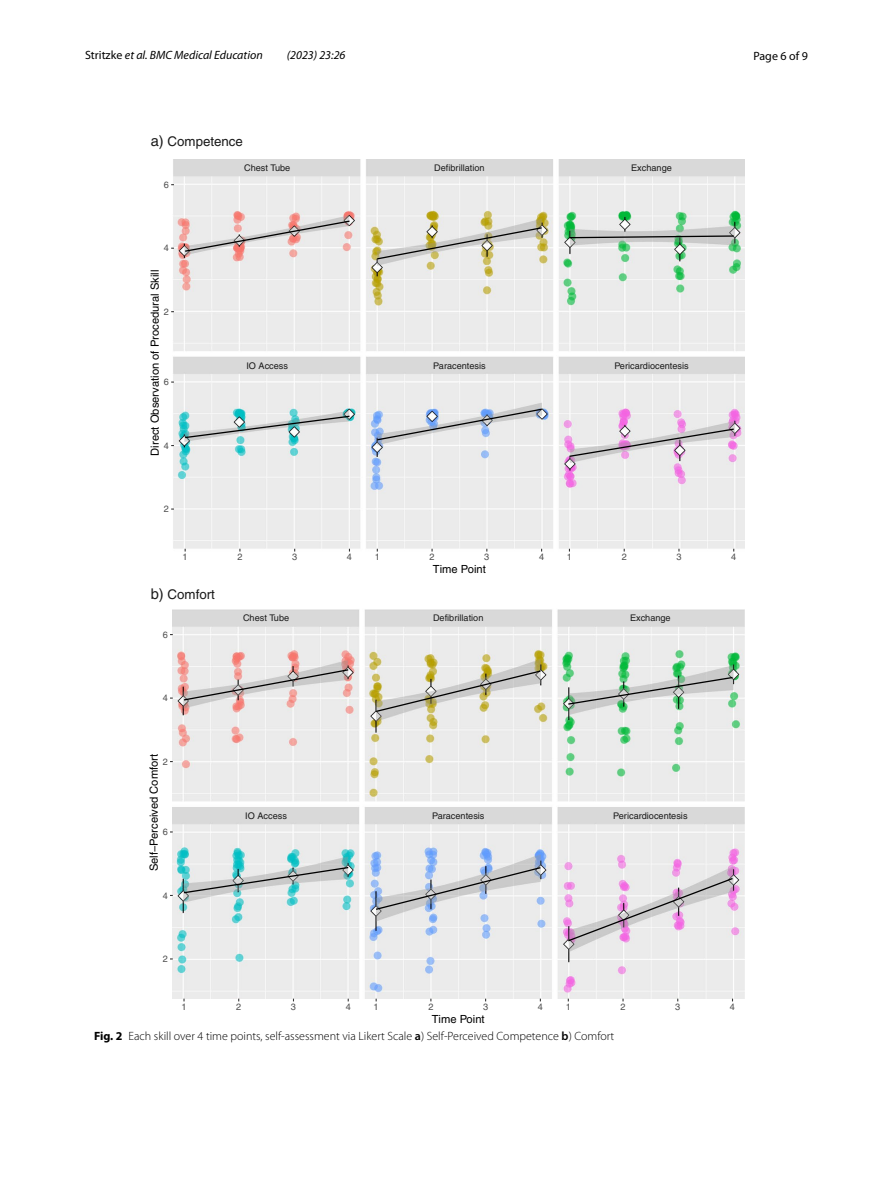
<style>
.page{position:relative;width:893px;height:1187px;background:#fff}
.page>*{position:absolute;margin:0;border:0;box-sizing:border-box;transform-origin:0 0}
.t1{font:13.35px "Helvetica";color:#1a1a1a}
.t2{font:300 12px "Myriad Pro";color:#000}
.t3{font:italic 12px "Myriad Pro";color:#000}
.t4{font:12px "Myriad Pro";color:#000}
.t5{font:11.25px "Helvetica";color:#000}
.t6{font:9.15px "Helvetica";color:#1a1a1a}
.t7{font:9.15px "Helvetica";color:#4d4d4d}
.s1{font-style:normal}
.s2{font-size:14.85px}
.s3{font-weight:700}
.s4{font-weight:600}
</style>
<div class="page">
<img style="left:173px;top:159px;width:572px;height:839px">
<svg style="left:184px;top:220px;width:551px;height:238px;background:#e2e3e2"></svg>
<svg style="left:182px;top:668px;width:552px;height:274px;background:#e0e1e1"></svg>
<h2 class="t3" style="left:85px;top:48px;width:179px"><span class="s1">Stritzke</span> et al. BMC Medical Education</h2>
<h2 class="t3" style="left:287px;top:48px;width:60px">(2023) 23:26</h2>
<h2 class="t4" style="left:753px;top:48px;width:56px">Page 6 of 9</h2>
<h1 class="t1" style="left:151px;top:133px;width:94px"><span class="s2">a)</span> Competence</h1>
<p class="t7" style="left:164px;top:179px;width:7px">6</p>
<p class="t6" style="left:244px;top:163px;width:48px">Chest Tube</p>
<p class="t6" style="left:434px;top:163px;width:52px">Defibrillation</p>
<p class="t6" style="left:631px;top:163px;width:42px">Exchange</p>
<p class="t7" style="left:164px;top:243px;width:7px">4</p>
<p class="t5" style="left:148px;top:455px;width:187px;rotate:-90deg">Direct Observation of Procedural Skill</p>
<p class="t7" style="left:164px;top:306px;width:7px">2</p>
<p class="t7" style="left:164px;top:377px;width:7px">6</p>
<p class="t7" style="left:164px;top:440px;width:7px">4</p>
<p class="t6" style="left:246px;top:360px;width:43px">IO Access</p>
<p class="t6" style="left:433px;top:360px;width:54px">Paracentesis</p>
<p class="t6" style="left:614px;top:360px;width:76px">Pericardiocentesis</p>
<p class="t7" style="left:164px;top:504px;width:7px">2</p>
<p class="t7" style="left:183px;top:551px;width:7px">1</p>
<p class="t7" style="left:237px;top:551px;width:7px">2</p>
<p class="t7" style="left:292px;top:551px;width:7px">3</p>
<p class="t7" style="left:347px;top:551px;width:7px">4</p>
<p class="t7" style="left:375px;top:551px;width:7px">1</p>
<p class="t7" style="left:429px;top:551px;width:7px">2</p>
<p class="t7" style="left:484px;top:551px;width:7px">3</p>
<p class="t7" style="left:539px;top:551px;width:7px">4</p>
<p class="t7" style="left:567px;top:551px;width:7px">1</p>
<p class="t7" style="left:622px;top:551px;width:7px">2</p>
<p class="t7" style="left:676px;top:551px;width:7px">3</p>
<p class="t7" style="left:731px;top:551px;width:7px">4</p>
<p class="t5" style="left:433px;top:562px;width:54px">Time Point</p>
<h1 class="t1" style="left:151px;top:586px;width:66px"><span class="s2">b)</span> Comfort</h1>
<p class="t7" style="left:163px;top:629px;width:7px">6</p>
<p class="t7" style="left:163px;top:692px;width:7px">4</p>
<p class="t5" style="left:147px;top:871px;width:119px;rotate:-90deg">Self−Perceived Comfort</p>
<p class="t7" style="left:163px;top:756px;width:7px">2</p>
<p class="t7" style="left:163px;top:826px;width:7px">6</p>
<p class="t7" style="left:163px;top:890px;width:7px">4</p>
<p class="t7" style="left:163px;top:953px;width:7px">2</p>
<p class="t6" style="left:243px;top:612px;width:48px">Chest Tube</p>
<p class="t6" style="left:433px;top:612px;width:52px">Defibrillation</p>
<p class="t6" style="left:630px;top:612px;width:42px">Exchange</p>
<p class="t6" style="left:245px;top:810px;width:43px">IO Access</p>
<p class="t6" style="left:432px;top:810px;width:54px">Paracentesis</p>
<p class="t6" style="left:613px;top:810px;width:76px">Pericardiocentesis</p>
<p class="t7" style="left:181px;top:1001px;width:7px">1</p>
<p class="t7" style="left:236px;top:1001px;width:7px">2</p>
<p class="t7" style="left:291px;top:1001px;width:7px">3</p>
<p class="t7" style="left:346px;top:1001px;width:7px">4</p>
<p class="t7" style="left:374px;top:1001px;width:7px">1</p>
<p class="t7" style="left:428px;top:1001px;width:7px">2</p>
<p class="t7" style="left:483px;top:1001px;width:7px">3</p>
<p class="t7" style="left:538px;top:1001px;width:7px">4</p>
<p class="t7" style="left:566px;top:1001px;width:7px">1</p>
<p class="t7" style="left:620px;top:1001px;width:7px">2</p>
<p class="t7" style="left:675px;top:1001px;width:7px">3</p>
<p class="t7" style="left:730px;top:1001px;width:7px">4</p>
<p class="t5" style="left:432px;top:1012px;width:54px">Time Point</p>
<h2 class="t2" style="left:94px;top:1029px;width:522px"><span class="s3">Fig. 2</span> Each skill over 4 time points, self-assessment via Likert Scale <span class="s4">a</span>) Self-Perceived Competence <span class="s4">b</span>) Comfort</h2>
</div>
